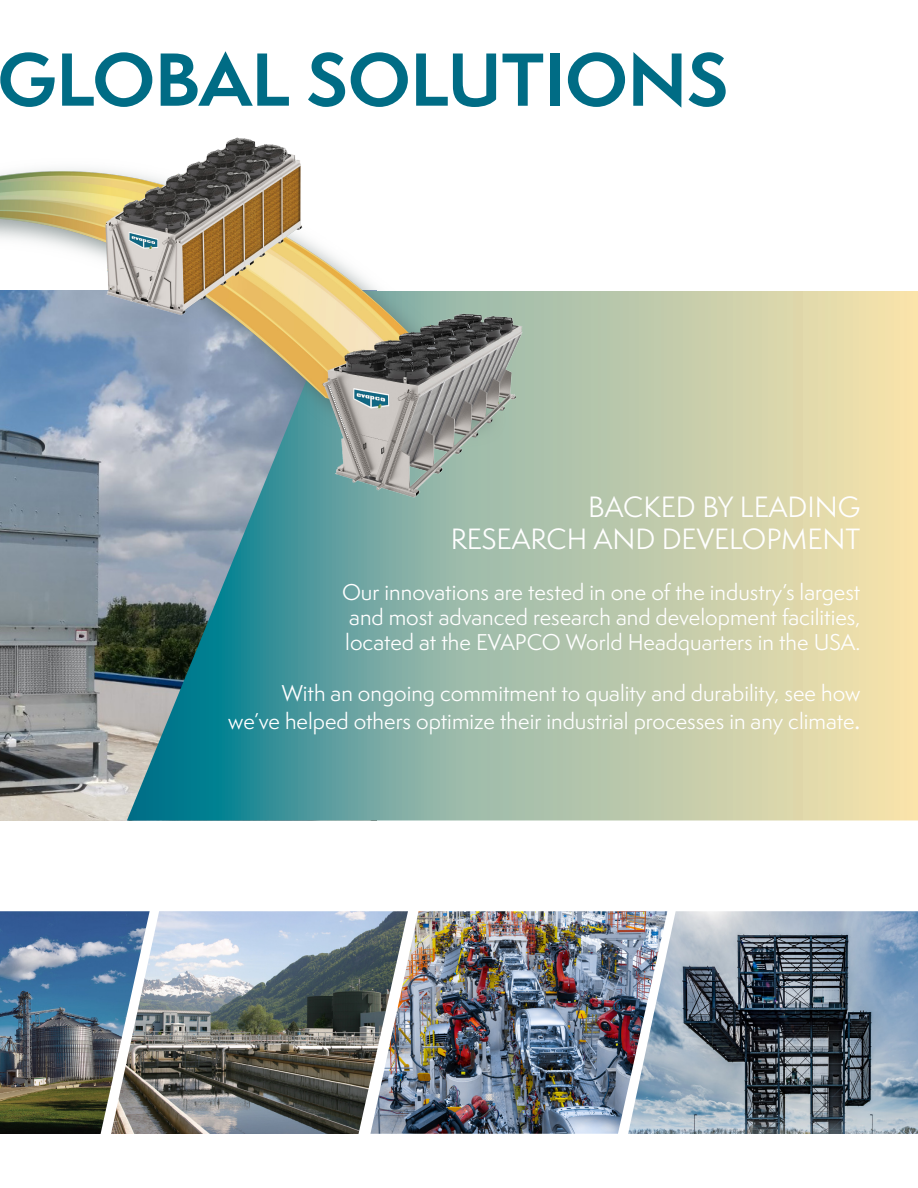
<style>
.page{position:relative;width:918px;height:1188px;background:#fff}
.page>*{position:absolute;margin:0;border:0;box-sizing:border-box;transform-origin:0 0}
.t1{font:700 69px "Semplicita Pro";color:#006c85}
.t2{font:27px "Semplicita Pro";color:#fff}
.t3{font:21px/25.2px "Semplicita Pro";color:#fff;text-align:justify}
.s1{font-weight:500;font-size:24px}
</style>
<div class="page">
<img style="left:0;top:498px;width:127px;height:322px">
<svg style="left:127px;top:291px;width:791px;height:529px;background:#a7bda5"></svg>
<img style="left:0;top:137px;width:534px;height:361px">
<img style="left:0;top:911px;width:111px;height:223px">
<img style="left:111px;top:911px;width:259px;height:223px">
<img style="left:370px;top:911px;width:258px;height:223px">
<img style="left:628px;top:911px;width:290px;height:223px">
<h1 class="t1" style="left:-2px;top:28px;width:732px">GLOBAL SOLUTIONS</h1>
<p class="t2" style="left:588px;top:488px;width:274px">BACKED BY LEADING</p>
<p class="t2" style="left:451px;top:520px;width:411px">RESEARCH AND DEVELOPMENT</p>
<p class="t3" style="left:342px;top:579px;width:520px">Our innovations are tested in one of the industry’s largest and most advanced research and development facilities, located at the EVAPCO World Headquarters in the USA.</p>
<p class="t3" style="left:228px;top:678px;width:634px;line-height:28.8px;text-align:right">With an ongoing commitment to quality and durability, see how we’ve helped others optimize their industrial processes in any climate<span class="s1">.</span></p>
</div>
